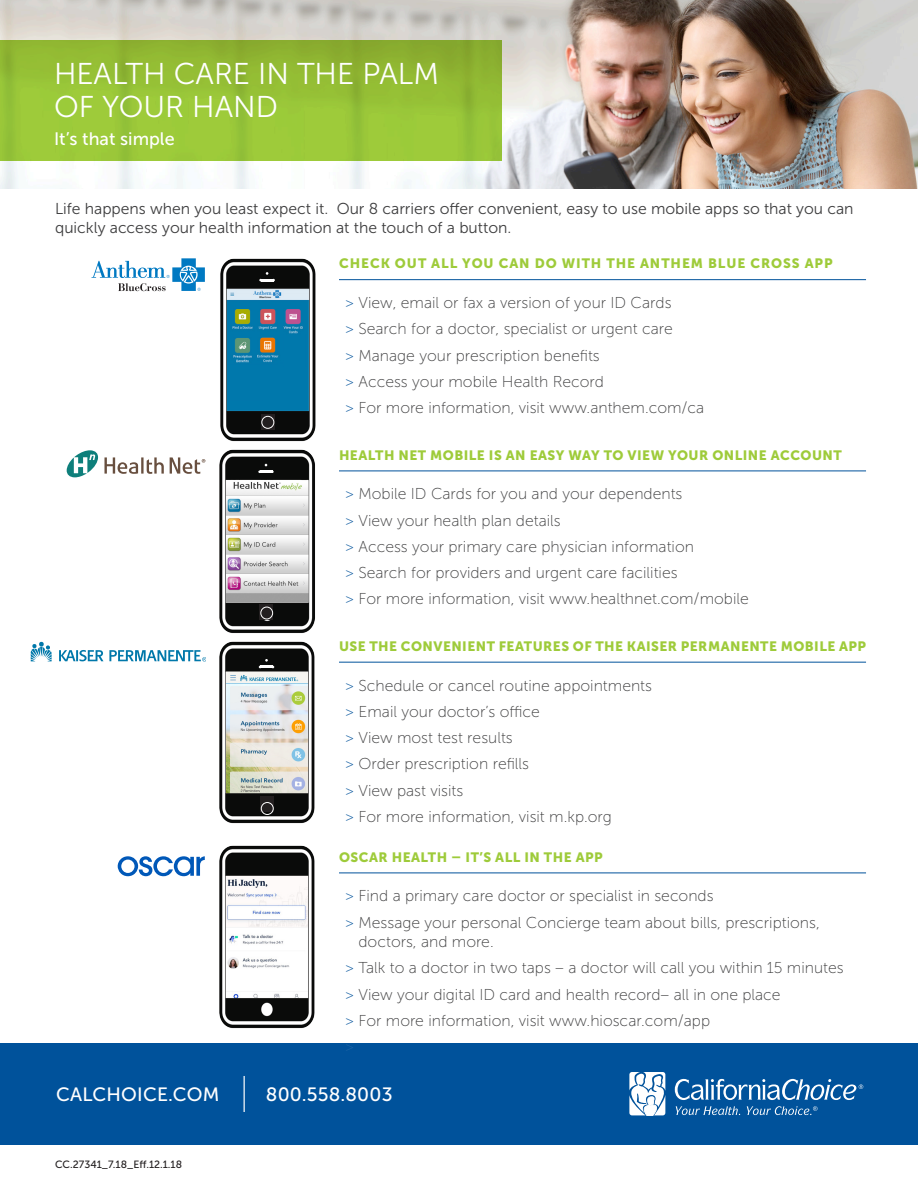
<style>
.page{position:relative;width:918px;height:1188px;background:#fff}
.page>*{position:absolute;margin:0;border:0;box-sizing:border-box;transform-origin:0 0}
.Header_Title{font:30px/33px "Museo Sans 300";color:#fff}
.t1{font:19.2px "Museo Sans 500";letter-spacing:.01em;color:#fff}
.Header_Subtitle{font:18px "Museo Sans 500";color:#fff}
.t2{font:15.75px/19.5px "Museo Sans 100";color:#3e3e3f}
.t3{font:15.75px/19.5px "Museo Sans 300";color:#3e3e3f}
.Heading__1{font:13.5px "Museo Sans 900";letter-spacing:.035em;color:#9ecb3a}
.Heading__1-2{font:13.5px "Museo Sans 900";letter-spacing:.07em;color:#9ecb3a}
.t4{font:10.5px "Museo Sans 500";color:#231f20}
.s1{color:#1a63a5}
</style>
<div class="page">
<div style="left:0;top:1043px;width:918px;height:102px;background:#00529b"></div>
<hr style="left:244px;top:1076px;width:1px;height:36px;background:#fff">
<svg style="left:629px;top:1072px;width:36px;height:44px;background:#c8dae9"></svg>
<svg style="left:675px;top:1106px;width:65px;height:9px"></svg>
<svg style="left:747px;top:1106px;width:71px;height:9px"></svg>
<svg style="left:675px;top:1079px;width:188px;height:21px"></svg>
<img style="left:219px;top:258px;width:97px;height:566px">
<svg style="left:261px;top:414px;width:13px;height:16px"></svg>
<div style="left:262px;top:416px;width:12px;height:13px;border:1px solid #fff;border-radius:50%"></div>
<svg style="left:259px;top:272px;width:16px;height:9px"></svg>
<svg style="left:92px;top:258px;width:113px;height:33px"></svg>
<img style="left:226px;top:667px;width:84px;height:126px">
<div style="left:260px;top:796px;width:14px;height:16px;background:#231f20"></div>
<div style="left:261px;top:802px;width:12px;height:13px;border:1px solid #fff;border-radius:50%"></div>
<svg style="left:259px;top:659px;width:15px;height:9px"></svg>
<svg style="left:31px;top:642px;width:21px;height:19px"></svg>
<svg style="left:59px;top:650px;width:44px;height:11px"></svg>
<svg style="left:109px;top:650px;width:96px;height:12px"></svg>
<svg style="left:67px;top:450px;width:31px;height:27px"></svg>
<svg style="left:104px;top:457px;width:60px;height:17px"></svg>
<svg style="left:170px;top:457px;width:35px;height:17px"></svg>
<img style="left:226px;top:476px;width:83px;height:143px">
<svg style="left:260px;top:605px;width:13px;height:15px"></svg>
<div style="left:261px;top:607px;width:12px;height:12px;border:1px solid #fff;border-radius:50%"></div>
<svg style="left:258px;top:464px;width:16px;height:9px"></svg>
<img style="left:0;top:0;width:918px;height:189px">
<div style="left:0;top:40px;width:502px;height:121px;background:linear-gradient(to bottom,#8db230,#a0d03c)"></div>
<svg style="left:118px;top:856px;width:87px;height:20px"></svg>
<img style="left:219px;top:845px;width:96px;height:184px">
<hr style="left:339px;top:279px;width:527px;height:1px;background:#00529b">
<hr style="left:339px;top:471px;width:527px;height:1px;background:#00529b">
<hr style="left:339px;top:662px;width:527px;height:1px;background:#00529b">
<hr style="left:339px;top:873px;width:527px;height:1px;background:#00529b">
<p class="Header_Title" style="left:54px;top:57px;width:387px">HEALTH CARE IN THE PALM<br>OF YOUR HAND</p>
<p class="Header_Subtitle" style="left:54px;top:129px;width:122px">It’s that simple</p>
<p class="t3" style="left:55px;top:199px;width:800px">Life happens when you least expect it. Our 8 carriers offer convenient, easy to use mobile apps so that you can quickly access your health information at the touch of a button.</p>
<p class="Heading__1-2" style="left:339px;top:256px;width:495px">CHECK OUT ALL YOU CAN DO WITH THE ANTHEM BLUE CROSS APP</p>
<p class="t2" style="left:345px;top:293px;width:328px"><span class="s1">&gt;</span> View, email or fax a version of your ID Cards</p>
<p class="t2" style="left:345px;top:320px;width:329px"><span class="s1">&gt;</span> Search for a doctor, specialist or urgent care</p>
<p class="t2" style="left:345px;top:346px;width:256px"><span class="s1">&gt;</span> Manage your prescription benefits</p>
<p class="t2" style="left:345px;top:372px;width:261px"><span class="s1">&gt;</span> Access your mobile Health Record</p>
<p class="t2" style="left:345px;top:398px;width:361px"><span class="s1">&gt;</span> For more information, visit www.anthem.com/ca</p>
<p class="Heading__1" style="left:339px;top:447px;width:504px">HEALTH NET MOBILE IS AN EASY WAY TO VIEW YOUR ONLINE ACCOUNT</p>
<p class="t2" style="left:345px;top:485px;width:339px"><span class="s1">&gt;</span> Mobile ID Cards for you and your dependents</p>
<p class="t2" style="left:345px;top:511px;width:217px"><span class="s1">&gt;</span> View your health plan details</p>
<p class="t2" style="left:345px;top:537px;width:351px"><span class="s1">&gt;</span> Access your primary care physician information</p>
<p class="t2" style="left:345px;top:563px;width:334px"><span class="s1">&gt;</span> Search for providers and urgent care facilities</p>
<p class="t2" style="left:345px;top:590px;width:405px"><span class="s1">&gt;</span> For more information, visit www.healthnet.com/mobile</p>
<p class="Heading__1" style="left:339px;top:639px;width:529px">USE THE CONVENIENT FEATURES OF THE KAISER PERMANENTE MOBILE APP</p>
<p class="t2" style="left:345px;top:676px;width:309px"><span class="s1">&gt;</span> Schedule or cancel routine appointments</p>
<p class="t2" style="left:345px;top:702px;width:196px"><span class="s1">&gt;</span> Email your doctor’s office</p>
<p class="t2" style="left:345px;top:728px;width:169px"><span class="s1">&gt;</span> View most test results</p>
<p class="t2" style="left:345px;top:755px;width:186px"><span class="s1">&gt;</span> Order prescription refills</p>
<p class="t2" style="left:345px;top:781px;width:120px"><span class="s1">&gt;</span> View past visits</p>
<p class="t2" style="left:345px;top:807px;width:268px"><span class="s1">&gt;</span> For more information, visit m.kp.org</p>
<p class="Heading__1" style="left:339px;top:849px;width:265px">OSCAR HEALTH – IT’S ALL IN THE APP</p>
<p class="t2" style="left:345px;top:887px;width:370px"><span class="s1">&gt;</span> Find a primary care doctor or specialist in seconds</p>
<p class="t2" style="left:359px;top:913px;width:463px;text-indent:-14px"><span class="s1">&gt;</span> Message your personal Concierge team about bills, prescriptions, doctors, and more.</p>
<p class="t2" style="left:345px;top:959px;width:500px"><span class="s1">&gt;</span> Talk to a doctor in two taps – a doctor will call you within 15 minutes</p>
<p class="t2" style="left:345px;top:985px;width:437px"><span class="s1">&gt;</span> View your digital ID card and health record– all in one place</p>
<p class="t2" style="left:345px;top:1011px;width:367px"><span class="s1">&gt;</span> For more information, visit www.hioscar.com/app</p>
<p class="t1" style="left:56px;top:1084px;width:165px">CALCHOICE.COM</p>
<p class="t1" style="left:266px;top:1084px;width:128px">800.558.8003</p>
<p class="t4" style="left:55px;top:1158px;width:129px">CC.27341_7.18_Eff.12.1.18</p>
</div>
